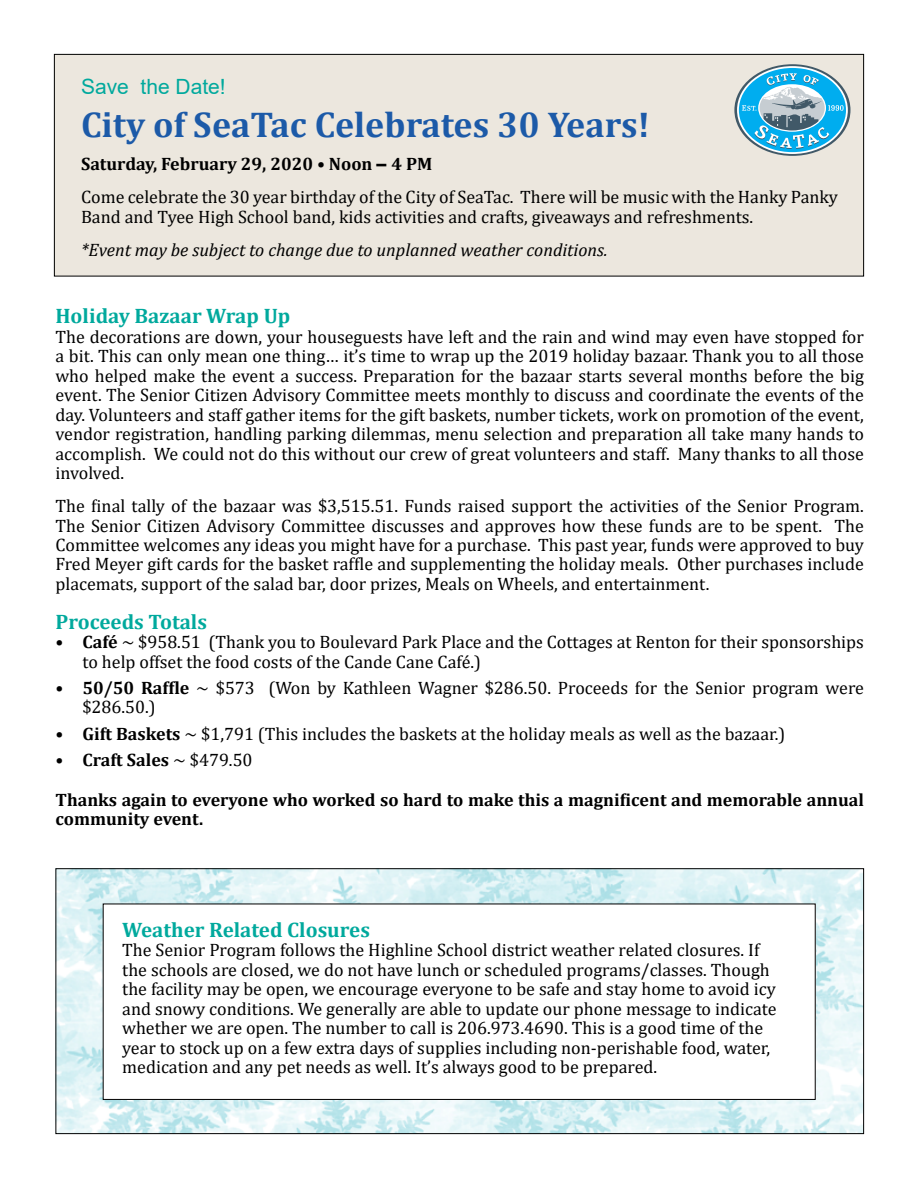
<style>
.page{position:relative;width:918px;height:1188px;background:#fff}
.page>*{position:absolute;margin:0;border:0;box-sizing:border-box;transform-origin:0 0}
.t1{font:700 36px "Cambria";color:#1c5aa8}
.t2{font:700 21px "Cambria";color:#00a99d}
.t3{font:21px "Arial";color:#00a99d}
.t4{font:18px/19.5px "Cambria";color:#000}
.t5{font:700 18px/19.5px "Cambria";color:#000}
.t6{font:italic 18px "Cambria";color:#000}
.s1{font-weight:700}
.s2{font-family:"Arial";font-weight:700}
.s3{font-weight:400}
</style>
<div class="page">
<div style="left:54px;top:54px;width:810px;height:222px;background:#ece7de"></div>
<div style="left:54px;top:54px;width:810px;height:222px;border:1px solid #000"></div>
<svg style="left:734px;top:64px;width:116px;height:92px"></svg>
<svg style="left:737px;top:66px;width:111px;height:88px"></svg>
<div style="left:739px;top:68px;width:107px;height:84px;background:#00adef;border-radius:50%"></div>
<svg style="left:742px;top:73px;width:102px;height:76px"></svg>
<img style="left:58px;top:870px;width:804px;height:262px">
<div style="left:103px;top:904px;width:712px;height:195px;background:#fff"></div>
<div style="left:103px;top:904px;width:713px;height:196px;border:1px solid #000"></div>
<p class="t3" style="left:81px;top:72px;width:146px">Save the Date!</p>
<h1 class="t1" style="left:81px;top:100px;width:570px">City of SeaTac Celebrates 30 Years!</h1>
<p class="t4" style="left:81px;top:148px;width:759px;line-height:33px"><span class="s1">Saturday, February 29, 2020 • Noon</span> <span class="s2">–</span> <span class="s1">4 PM<br></span>Come celebrate the 30 year birthday of the City of SeaTac. There will be music with the Hanky Panky</p>
<p class="t4" style="left:81px;top:207px;width:674px">Band and Tyee High School band, kids activities and crafts, giveaways and refreshments.</p>
<p class="t6" style="left:81px;top:237px;width:528px">*Event may be subject to change due to unplanned weather conditions.</p>
<p class="t2" style="left:56px;top:301px;width:236px">Holiday Bazaar Wrap Up</p>
<p class="t4" style="left:56px;top:327px;width:810px;text-align:justify">The decorations are down, your houseguests have left and the rain and wind may even have stopped for a bit. This can only mean one thing… it’s time to wrap up the 2019 holiday bazaar. Thank you to all those who helped make the event a success. Preparation for the bazaar starts several months before the big event. The Senior Citizen Advisory Committee meets monthly to discuss and coordinate the events of the day. Volunteers and staff gather items for the gift baskets, number tickets, work on promotion of the event, vendor registration, handling parking dilemmas, menu selection and preparation all take many hands to accomplish. We could not do this without our crew of great volunteers and staff. Many thanks to all those involved.</p>
<p class="t4" style="left:56px;top:496px;width:810px;text-align:justify">The final tally of the bazaar was $3,515.51. Funds raised support the activities of the Senior Program.<br>The Senior Citizen Advisory Committee discusses and approves how these funds are to be spent. The Committee welcomes any ideas you might have for a purchase. This past year, funds were approved to buy Fred Meyer gift cards for the basket raffle and supplementing the holiday meals. Other purchases include placemats, support of the salad bar, door prizes, Meals on Wheels, and entertainment.</p>
<p class="t2" style="left:56px;top:607px;width:153px">Proceeds Totals</p>
<p class="t4" style="left:82px;top:632px;width:783px;text-indent:-27px">• <span class="s1">Café</span> ~ $958.51 (Thank you to Boulevard Park Place and the Cottages at Renton for their sponsorships to help offset the food costs of the Cande Cane Café.)</p>
<p class="t4" style="left:82px;top:678px;width:783px;text-indent:-27px">• <span class="s1">50/50 Raffle</span> ~ $573 (Won by Kathleen Wagner $286.50. Proceeds for the Senior program were $286.50.)</p>
<p class="t4" style="left:56px;top:724px;width:731px">• <span class="s1">Gift Baskets</span> ~ $1,791 (This includes the baskets at the holiday meals as well as the bazaar.)</p>
<p class="t5" style="left:56px;top:749px;width:199px"><span class="s3">•</span> Craft Sales <span class="s3">~ $479.50</span></p>
<p class="t5" style="left:56px;top:789px;width:810px">Thanks again to everyone who worked so hard to make this a magnificent and memorable annual community event.</p>
<p class="t2" style="left:122px;top:915px;width:249px">Weather Related Closures</p>
<p class="t4" style="left:122px;top:940px;width:656px">The Senior Program follows the Highline School district weather related closures. If the schools are closed, we do not have lunch or scheduled programs/classes. Though the facility may be open, we encourage everyone to be safe and stay home to avoid icy and snowy conditions. We generally are able to update our phone message to indicate whether we are open. The number to call is 206.973.4690. This is a good time of the year to stock up on a few extra days of supplies including non-perishable food, water, medication and any pet needs as well. It’s always good to be prepared.</p>
</div>
